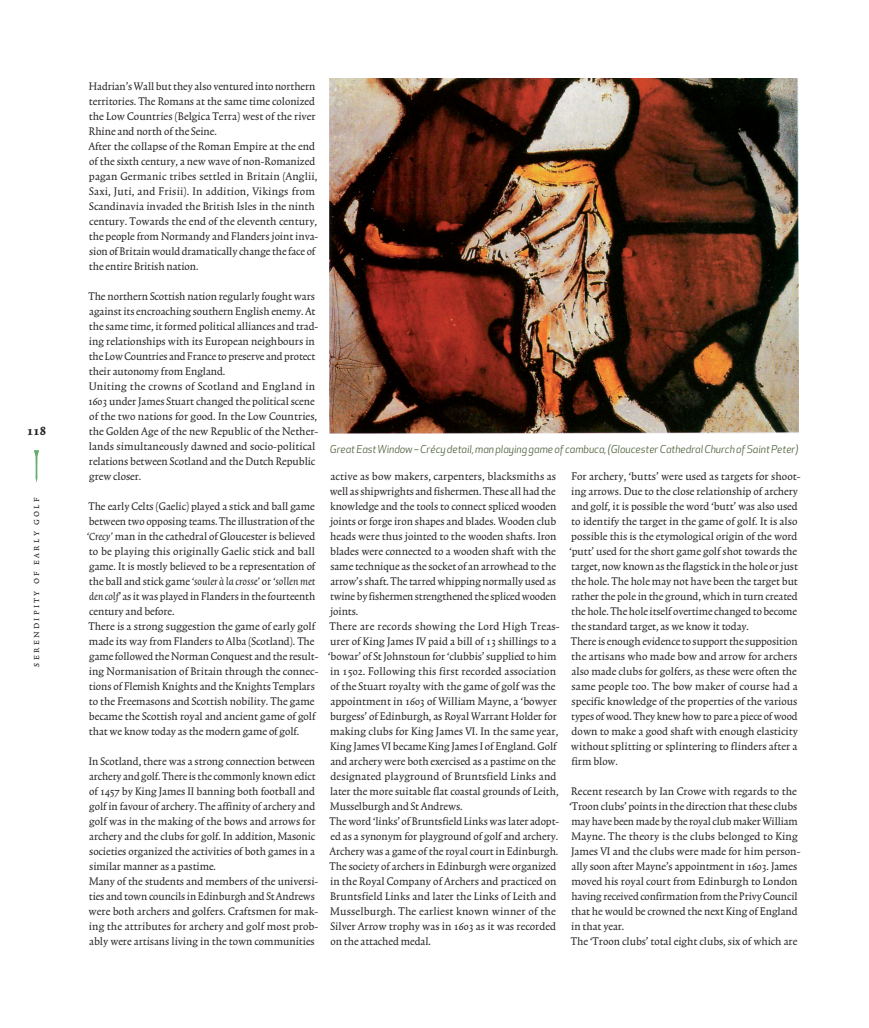
<style>
.page{position:relative;width:869px;height:1028px;background:#fff}
.page>*{position:absolute;margin:0;border:0;box-sizing:border-box;transform-origin:0 0}
.t1{font:700 15px "Trinite No 1";color:#231f20}
.t2{font:13px/15px "Trinite No 1 Rom Con";color:#231f20}
.t3{font:italic 13px "Trinite No 1";color:#231f20}
.t4{font:11.25px "Trinite No 1 Rom Con Exp";letter-spacing:.2em;color:#231f20}
.t5{font:italic 10.62px "Apex New";letter-spacing:-.005em;color:#52643f}
.s1{font-family:"Trinite No 1";font-style:italic}
.s2{font-family:"Trinite No 1 Rom Con";font-style:normal}
</style>
<div class="page">
<img style="left:330px;top:79px;width:467px;height:355px">
<svg style="left:34px;top:450px;width:5px;height:33px"></svg>
<p class="t1" style="left:27px;top:424px;width:21px">118</p>
<p class="t4" style="left:31px;top:666px;width:170px;rotate:-90deg">serendipity of early golf</p>
<p class="t2" style="left:89px;top:80px;width:231px">Hadrian’s Wall but they also ventured into northern territories. The Romans at the same time colonized the Low Countries (Belgica Terra) west of the river Rhine and north of the Seine.<br>After the collapse of the Roman Empire at the end of the sixth century, a new wave of non-Romanized pagan Germanic tribes settled in Britain (Anglii, Saxi, Juti, and Frisii). In addition, Vikings from Scandinavia invaded the British Isles in the ninth century. Towards the end of the eleventh century, the people from Normandy and Flanders joint inva&shy;sion of Britain would dramatically change the face of the entire British nation.</p>
<p class="t2" style="left:88px;top:290px;width:232px">The northern Scottish nation regularly fought wars against its encroaching southern English enemy. At the same time, it formed political alliances and trad&shy;ing relationships with its European neighbours in the Low Countries and France to preserve and protect their autonomy from England.<br>Uniting the crowns of Scotland and England in 1603 under James Stuart changed the political scene of the two nations for good. In the Low Countries, the Golden Age of the new Republic of the Nether&shy;lands simultaneously dawned and socio-political relations between Scotland and the Dutch Republic grew closer.</p>
<p class="t2" style="left:87px;top:500px;width:230px;text-align:justify">The early Celts (Gaelic) played a stick and ball game between two opposing teams. The illustration of the <span class="s1">‘Crecy’</span> man in the cathedral of Gloucester is believed to be playing this originally Gaelic stick and ball game. It is mostly believed to be a representation of</p>
<p class="t3" style="left:89px;top:575px;width:228px"><span class="s2">the ball and stick game</span> ‘souler à la crosse’ <span class="s2">or</span> ‘sollen met</p>
<p class="t2" style="left:88px;top:590px;width:231px"><span class="s1">den colf’</span> as it was played in Flanders in the fourteenth century and before.<br>There is a strong suggestion the game of early golf made its way from Flanders to Alba (Scotland). The game followed the Norman Conquest and the result&shy;ing Normanisation of Britain through the connec&shy;tions of Flemish Knights and the Knights Templars to the Freemasons and Scottish nobility. The game became the Scottish royal and ancient game of golf that we know today as the modern game of golf.</p>
<p class="t2" style="left:88px;top:755px;width:231px">In Scotland, there was a strong connection between archery and golf. There is the commonly known edict of 1457 by King James II banning both football and golf in favour of archery. The affinity of archery and golf was in the making of the bows and arrows for archery and the clubs for golf. In addition, Masonic societies organized the activities of both games in a similar manner as a pastime.<br>Many of the students and members of the universi&shy;ties and town councils in Edinburgh and St Andrews were both archers and golfers. Craftsmen for mak&shy;ing the attributes for archery and golf most prob&shy;ably were artisans living in the town communities</p>
<p class="t5" style="left:330px;top:442px;width:469px">Great East Window – Crécy detail, man playing game of cambuca, (Gloucester Cathedral Church of Saint Peter)</p>
<p class="t2" style="left:328px;top:470px;width:233px">active as bow makers, carpenters, blacksmiths as well as shipwrights and fishermen. These all had the knowledge and the tools to connect spliced wooden joints or forge iron shapes and blades. Wooden club heads were thus jointed to the wooden shafts. Iron blades were connected to a wooden shaft with the same technique as the socket of an arrowhead to the arrow’s shaft. The tarred whipping normally used as twine by fishermen strengthened the spliced wooden joints.<br>There are records showing the Lord High Treas&shy;urer of King James IV paid a bill of 13 shillings to a ‘bowar’ of St Johnstoun for ‘clubbis’ supplied to him in 1502. Following this first recorded association of the Stuart royalty with the game of golf was the appointment in 1603 of William Mayne, a ‘bowyer burgess’ of Edinburgh, as Royal Warrant Holder for making clubs for King James VI. In the same year, King James VI became King James I of England. Golf and archery were both exercised as a pastime on the designated playground of Bruntsfield Links and later the more suitable flat coastal grounds of Leith, Musselburgh and St Andrews.<br>The word ‘links’ of Bruntsfield Links was later adopt&shy;ed as a synonym for playground of golf and archery.<br>Archery was a game of the royal court in Edinburgh.<br>The society of archers in Edinburgh were organized in the Royal Company of Archers and practiced on Bruntsfield Links and later the Links of Leith and Musselburgh. The earliest known winner of the Silver Arrow trophy was in 1603 as it was recorded on the attached medal.</p>
<p class="t2" style="left:569px;top:470px;width:233px">For archery, ‘butts’ were used as targets for shoot&shy;ing arrows. Due to the close relationship of archery and golf, it is possible the word ‘butt’ was also used to identify the target in the game of golf. It is also possible this is the etymological origin of the word ‘putt’ used for the short game golf shot towards the target, now known as the flagstick in the hole or just the hole. The hole may not have been the target but rather the pole in the ground, which in turn created the hole. The hole itself overtime changed to become the standard target, as we know it today.<br>There is enough evidence to support the supposition the artisans who made bow and arrow for archers also made clubs for golfers, as these were often the same people too. The bow maker of course had a specific knowledge of the properties of the various types of wood. They knew how to pare a piece of wood down to make a good shaft with enough elasticity without splitting or splintering to flinders after a firm blow.</p>
<p class="t2" style="left:569px;top:785px;width:233px">Recent research by Ian Crowe with regards to the ‘Troon clubs’ points in the direction that these clubs may have been made by the royal club maker William Mayne. The theory is the clubs belonged to King James VI and the clubs were made for him person&shy;ally soon after Mayne’s appointment in 1603. James moved his royal court from Edinburgh to London having received confirmation from the Privy Council that he would be crowned the next King of England in that year.<br>The ‘Troon clubs’ total eight clubs, six of which are</p>
</div>
